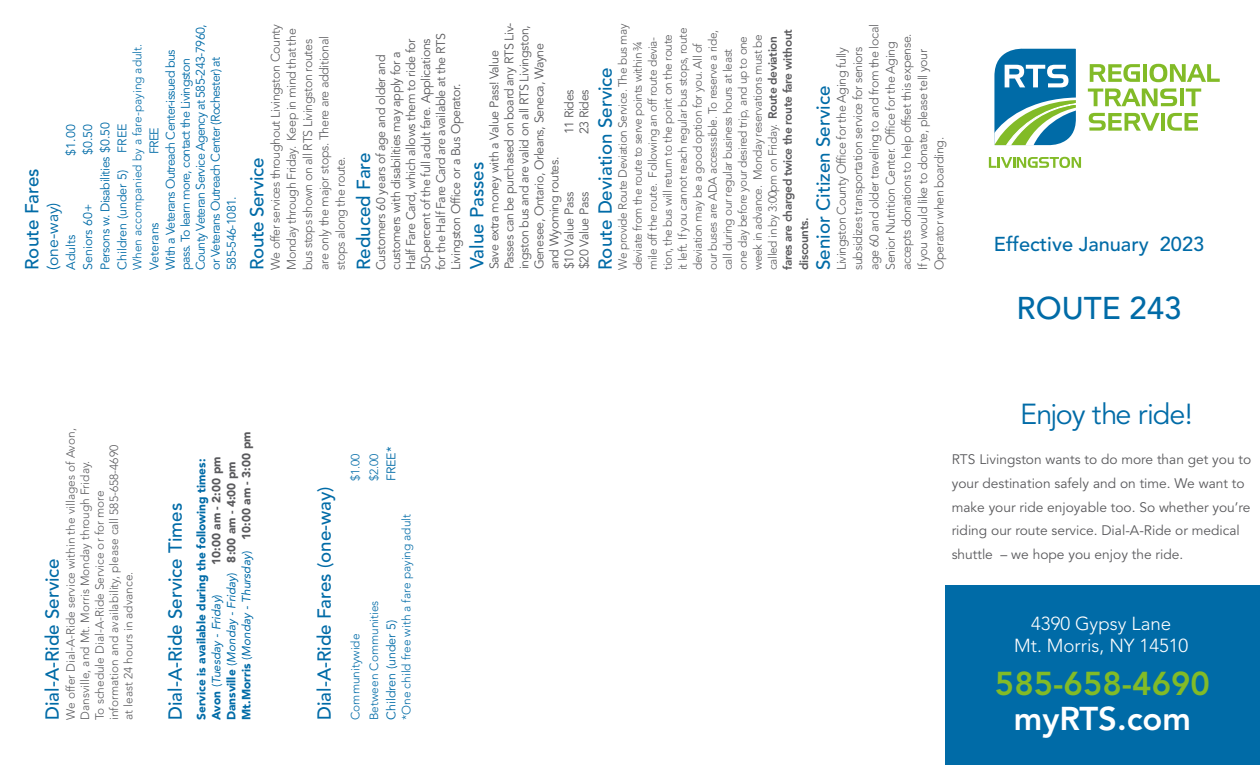
<style>
.page{position:relative;width:1260px;height:765px;background:#fff}
.page>*{position:absolute;margin:0;border:0;box-sizing:border-box;transform-origin:0 0}
.t1{font:800 32.88px "Avenir LT Std";color:#82bb27}
.t2{font:800 32.75px "Avenir LT Std";color:#fff}
.t3{font:500 31.25px "Avenir LT Std";color:#006ba7}
.t4{font:28.75px "Avenir LT Std";letter-spacing:-.04em;color:#006ba7}
.t5{font:500 20px "Avenir LT Std";color:#006ba7}
.t6{font:500 18.75px "Avenir LT Std";color:#006ba7}
.t7{font:300 18.75px "Avenir LT Std";color:#fff}
.t8{font:500 18.75px "Avenir LT Std";letter-spacing:-.02em;color:#006ba7}
.t9{font:15.75px "Avenir LT Std";color:#006ba7}
.t10{font:13.75px/23.8px "Avenir LT Std";color:#5a5a5d}
.t11{font:300 12.5px/16.2px "Avenir LT Std";letter-spacing:-.03em;color:#5a5a5d}
.t12{font:12.5px/15px "Avenir LT Std";letter-spacing:-.03em;color:#5a5a5d}
.t13{font:12.5px/15px "Avenir LT Std";letter-spacing:-.05em;color:#006ba7}
.t14{font:12.5px "Avenir LT Std";color:#006ba7}
.t15{font:12.5px "Avenir LT Std";letter-spacing:-.03em;color:#006ba7}
.t16{font:300 11.88px/15px "Avenir LT Std";letter-spacing:-.03em;color:#5a5a5d}
.t17{font:300 11.88px/14.4px "Avenir LT Std";color:#5a5a5d}
.t18{font:300 11.88px "Avenir LT Std";color:#006ba7}
.t19{font:italic 11.88px "Avenir LT Std";color:#006ba7}
.t20{font:800 11.88px/16.2px "Avenir LT Std";letter-spacing:-.03em;color:#5a5a5d}
.t21{font:900 11.88px "Avenir LT Std";color:#006ba7}
.t22{font:900 11.88px "Avenir LT Std";color:#5a5a5d}
.s1{font-weight:800}
.s2{font-weight:900;font-style:normal}
.s3{font-style:normal}
.s4{font-weight:900;font-style:normal;color:#5a5a5d}
</style>
<div class="page">
<div style="left:946px;top:585px;width:314px;height:180px;background:#006ba7"></div>
<svg style="left:989px;top:157px;width:92px;height:11px"></svg>
<svg style="left:994px;top:48px;width:82px;height:98px"></svg>
<svg style="left:1090px;top:64px;width:50px;height:18px"></svg>
<hr style="left:1143px;top:64px;width:4px;height:18px;background:#82bb27">
<svg style="left:1150px;top:64px;width:70px;height:18px"></svg>
<svg style="left:1088px;top:88px;width:89px;height:18px"></svg>
<hr style="left:1180px;top:88px;width:4px;height:18px;background:#82bb27">
<svg style="left:1186px;top:89px;width:15px;height:17px"></svg>
<svg style="left:1089px;top:113px;width:71px;height:18px"></svg>
<hr style="left:1161px;top:113px;width:4px;height:18px;background:#82bb27">
<svg style="left:1167px;top:113px;width:31px;height:18px"></svg>
<p class="t13" style="left:178px;top:270px;width:247px;rotate:-90deg">pass. To learn more, contact the Livingston<br>County Veteran Service Agency at 585-243-7960, or Veterans Outreach Center (Rochester) at</p>
<p class="t18" style="left:130px;top:270px;width:228px;rotate:-90deg">When accompanied by a fare-paying adult.</p>
<p class="t13" style="left:146px;top:270px;width:222px;line-height:16.2px;text-indent:116px;rotate:-90deg">FREE<br>With a Veterans Outreach Center-issued bus</p>
<p class="t13" style="left:81px;top:155px;width:33px;rotate:-90deg">$0.50</p>
<p class="t15" style="left:98px;top:270px;width:149px;rotate:-90deg">Persons w. Disabilities $0.50</p>
<p class="t13" style="left:115px;top:153px;width:31px;rotate:-90deg">FREE</p>
<p class="t13" style="left:64px;top:156px;width:33px;rotate:-90deg">$1.00</p>
<p class="t6" style="left:21px;top:270px;width:103px;rotate:-90deg">Route Fares</p>
<p class="t14" style="left:115px;top:270px;width:101px;rotate:-90deg">Children (under 5)</p>
<p class="t13" style="left:225px;top:270px;width:75px;rotate:-90deg">585-546-1081.</p>
<p class="t9" style="left:44px;top:270px;width:69px;rotate:-90deg">(one-way)</p>
<p class="t14" style="left:81px;top:270px;width:68px;rotate:-90deg">Seniors 60+</p>
<p class="t14" style="left:147px;top:270px;width:49px;rotate:-90deg">Veterans</p>
<p class="t13" style="left:64px;top:270px;width:37px;rotate:-90deg">Adults</p>
<p class="t12" style="left:487px;top:269px;width:248px;rotate:-90deg">Save extra money with a Value Pass! Value Passes can be purchased on board any RTS Liv&shy;ingston bus and are valid on all RTS Livingston, Genesee, Ontario, Orleans, Seneca, Wayne and Wyoming routes.</p>
<p class="t16" style="left:615px;top:270px;width:248px;rotate:-90deg">We provide Route Deviation Service. The bus may deviate from the route to serve points within ¾ mile off the route. Following an off route devia&shy;tion, the bus will return to the point on the route<br>it left. If you cannot reach regular bus stops, route deviation may be a good option for you. All of our buses are ADA accesssible. To reserve a ride, call during our regular business hours at least<br>one day before your desired trip, and up to one week in advance. Monday reservations must be called in by 3:00pm on Friday. <span class="s1">Route deviation</span></p>
<p class="t11" style="left:267px;top:270px;width:247px;rotate:-90deg">We offer services throughout Livingston County Monday through Friday. Keep in mind that the bus stops shown on all RTS Livingston routes are only the major stops. There are additional stops along the route.</p>
<p class="t20" style="left:780px;top:270px;width:242px;rotate:-90deg">fares are charged twice the route fare without discounts.</p>
<p class="t11" style="left:834px;top:270px;width:247px;rotate:-90deg">Livingston County Office for the Aging fully subsidizes transportation service for seniors age 60 and older traveling to and from the local Senior Nutrition Center. Office for the Aging accepts donations to help offset this expense.<br>If you would like to donate, please tell your Operator when boarding.</p>
<p class="t12" style="left:374px;top:270px;width:238px;rotate:-90deg">Customers 60 years of age and older and customers with disabilities may apply for a Half Fare Card, which allows them to ride for 50-percent of the full adult fare. Applications for the Half Fare Card are available at the RTS Livingston Office or a Bus Operator.</p>
<p class="t6" style="left:594px;top:270px;width:204px;rotate:-90deg">Route Deviation Service</p>
<p class="t6" style="left:812px;top:270px;width:186px;rotate:-90deg">Senior Citizen Service</p>
<p class="t12" style="left:562px;top:134px;width:46px;rotate:-90deg">11 Rides</p>
<p class="t12" style="left:577px;top:134px;width:46px;rotate:-90deg">23 Rides</p>
<p class="t6" style="left:353px;top:270px;width:119px;rotate:-90deg">Reduced Fare</p>
<p class="t8" style="left:246px;top:270px;width:114px;rotate:-90deg">Route Service</p>
<p class="t6" style="left:466px;top:269px;width:109px;rotate:-90deg">Value Passes</p>
<p class="t12" style="left:562px;top:269px;width:79px;rotate:-90deg">$10 Value Pass</p>
<p class="t12" style="left:577px;top:269px;width:79px;rotate:-90deg">$20 Value Pass</p>
<p class="t5" style="left:994px;top:233px;width:212px">Effective January 2023</p>
<p class="t3" style="left:1017px;top:290px;width:166px">ROUTE 243</p>
<p class="t17" style="left:64px;top:720px;width:293px;rotate:-90deg">We offer Dial-A-Ride service within the villages of Avon, Dansville, and Mt. Morris Monday through Friday.<br>To schedule Dial-A-Ride Service or for more information and availability, please call 585-658-4690<br>at least 24 hours in advance.</p>
<p class="t6" style="left:41px;top:720px;width:163px;rotate:-90deg">Dial-A-Ride Service</p>
<p class="t6" style="left:164px;top:720px;width:219px;rotate:-90deg">Dial-A-Ride Service Times</p>
<p class="t19" style="left:240px;top:720px;width:290px;rotate:-90deg"><span class="s2">Mt.Morris</span> <span class="s3">(</span>Monday - Thursday<span class="s3">)</span> <span class="s4">10:00 am - 3:00 pm</span></p>
<p class="t22" style="left:209px;top:565px;width:110px;rotate:-90deg">10:00 am - 2:00 pm</p>
<p class="t19" style="left:225px;top:720px;width:260px;rotate:-90deg"><span class="s2">Dansville</span> <span class="s3">(</span>Monday - Friday<span class="s3">)</span> <span class="s4">8:00 am - 4:00 pm</span></p>
<p class="t21" style="left:194px;top:720px;width:263px;rotate:-90deg">Service is available during the following times:</p>
<p class="t19" style="left:210px;top:720px;width:127px;rotate:-90deg"><span class="s2">Avon</span> <span class="s3">(</span>Tuesday - Friday<span class="s3">)</span></p>
<p class="t6" style="left:314px;top:720px;width:235px;rotate:-90deg">Dial-A-Ride Fares (one-way)</p>
<p class="t18" style="left:348px;top:481px;width:29px;rotate:-90deg">$1.00</p>
<p class="t13" style="left:384px;top:481px;width:36px;rotate:-90deg">FREE*</p>
<p class="t18" style="left:367px;top:481px;width:29px;rotate:-90deg">$2.00</p>
<p class="t18" style="left:399px;top:720px;width:208px;rotate:-90deg">*One child free with a fare paying adult</p>
<p class="t18" style="left:367px;top:720px;width:121px;rotate:-90deg">Between Communities</p>
<p class="t14" style="left:384px;top:720px;width:101px;rotate:-90deg">Children (under 5)</p>
<p class="t18" style="left:348px;top:720px;width:88px;rotate:-90deg">Communitywide</p>
<p class="t4" style="left:1020px;top:398px;width:174px">Enjoy the ride!</p>
<p class="t10" style="left:952px;top:448px;width:301px">RTS Livingston wants to do more than get you to your destination safely and on time. We want to make your ride enjoyable too. So whether you’re riding our route service. Dial-A-Ride or medical shuttle – we hope you enjoy the ride.</p>
<p class="t7" style="left:1031px;top:612px;width:142px">4390 Gypsy Lane</p>
<p class="t7" style="left:1014px;top:635px;width:176px">Mt. Morris, NY 14510</p>
<p class="t1" style="left:995px;top:664px;width:217px">585-658-4690</p>
<p class="t2" style="left:1014px;top:700px;width:179px">myRTS.com</p>
</div>
